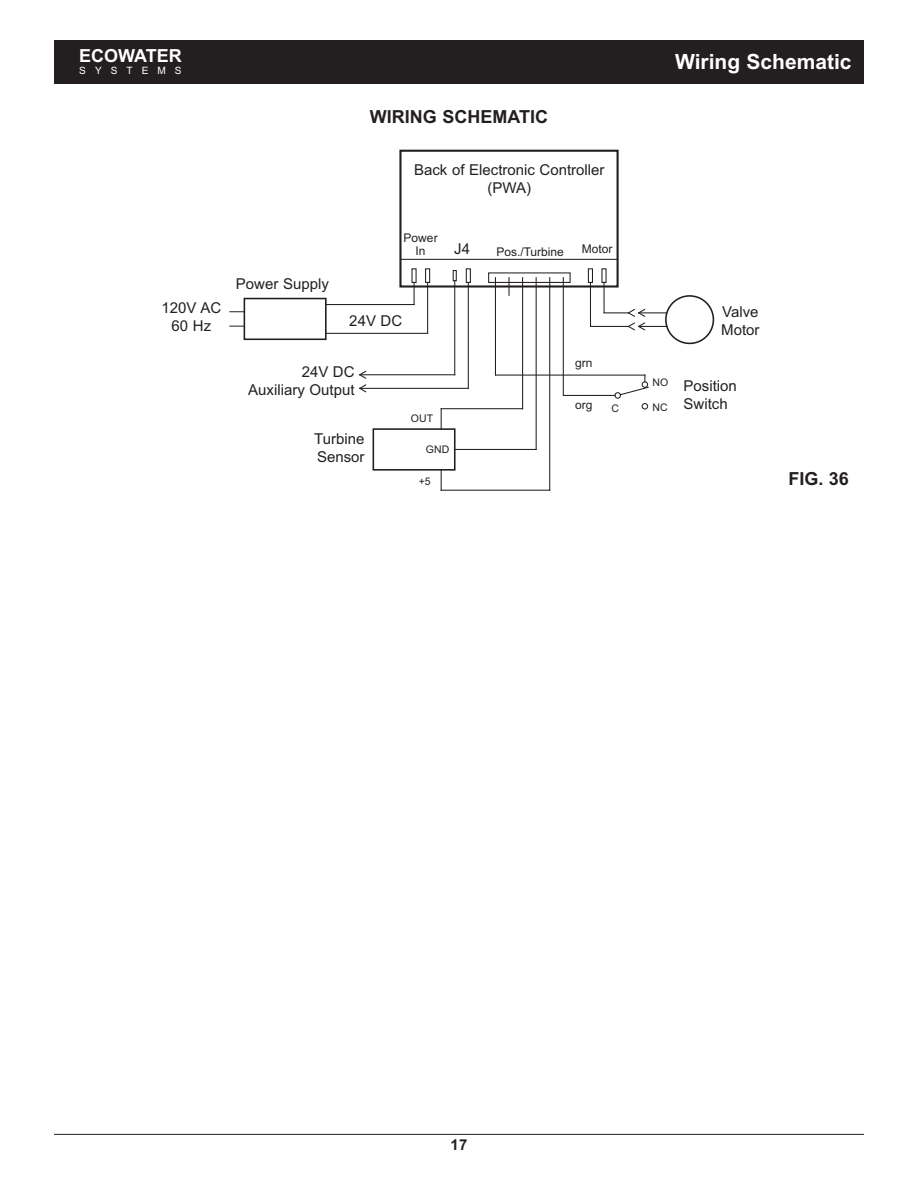
<style>
.page{position:relative;width:918px;height:1188px;background:#fff}
.page>*{position:absolute;margin:0;border:0;box-sizing:border-box;transform-origin:0 0}
.t1{font:700 21px "Arial";color:#fff}
.t2{font:700 18px "Arial";color:#231f20}
.t3{font:700 18px "Arial";color:#fff}
.t4{font:15px/18px "Arial";color:#231f20}
.t5{font:700 15px "Arial";color:#231f20}
.t6{font:12px/13.5px "Arial";color:#231f20;text-align:center}
.t7{font:10.5px "Arial";color:#231f20}
.t8{font:10.2px "Arial";letter-spacing:.89em;color:#fff}
</style>
<div class="page">
<hr style="left:54px;top:1134px;width:810px;height:1px;background:#231f20">
<div style="left:54px;top:40px;width:810px;height:44px;background:#231f20"></div>
<div style="left:588px;top:268px;width:5px;height:15px;border:1px solid #231f20"></div>
<div style="left:425px;top:268px;width:5px;height:15px;border:1px solid #231f20"></div>
<hr style="left:563px;top:278px;width:1px;height:117px;background:#231f20">
<hr style="left:549px;top:278px;width:1px;height:212px;background:#231f20">
<hr style="left:536px;top:278px;width:1px;height:171px;background:#231f20">
<hr style="left:522px;top:278px;width:1px;height:131px;background:#231f20">
<svg style="left:508px;top:278px;width:2px;height:17px"></svg>
<hr style="left:495px;top:278px;width:1px;height:97px;background:#231f20">
<div style="left:488px;top:272px;width:83px;height:11px;border:1px solid #231f20"></div>
<hr style="left:441px;top:490px;width:109px;height:1px;background:#231f20">
<hr style="left:441px;top:408px;width:82px;height:1px;background:#231f20">
<div style="left:373px;top:428px;width:83px;height:43px;border:2px solid #231f20"></div>
<svg style="left:441px;top:409px;width:1px;height:20px"></svg>
<hr style="left:455px;top:449px;width:81px;height:1px;background:#231f20">
<svg style="left:441px;top:470px;width:1px;height:20px"></svg>
<hr style="left:468px;top:282px;width:1px;height:106px;background:#231f20">
<hr style="left:454px;top:281px;width:1px;height:94px;background:#231f20">
<hr style="left:360px;top:374px;width:95px;height:1px;background:#231f20">
<hr style="left:360px;top:388px;width:108px;height:1px;background:#231f20">
<svg style="left:359px;top:370px;width:8px;height:23px"></svg>
<hr style="left:400px;top:259px;width:218px;height:1px;background:#231f20">
<div style="left:453px;top:270px;width:4px;height:11px;border:1px solid #231f20"></div>
<div style="left:399px;top:150px;width:220px;height:138px;border:2px solid #231f20"></div>
<div style="left:466px;top:268px;width:5px;height:15px;border:1px solid #231f20"></div>
<hr style="left:427px;top:282px;width:1px;height:51px;background:#231f20">
<hr style="left:326px;top:333px;width:102px;height:1px;background:#231f20">
<svg style="left:414px;top:283px;width:1px;height:22px"></svg>
<div style="left:244px;top:298px;width:83px;height:42px;border:2px solid #231f20"></div>
<hr style="left:326px;top:304px;width:88px;height:1px;background:#231f20">
<svg style="left:230px;top:311px;width:14px;height:1px"></svg>
<svg style="left:230px;top:326px;width:14px;height:1px"></svg>
<hr style="left:590px;top:282px;width:1px;height:44px;background:#231f20">
<hr style="left:604px;top:282px;width:1px;height:31px;background:#231f20">
<hr style="left:590px;top:326px;width:39px;height:1px;background:#231f20">
<svg style="left:604px;top:294px;width:110px;height:51px"></svg>
<hr style="left:563px;top:395px;width:52px;height:1px;background:#231f20">
<hr style="left:496px;top:375px;width:149px;height:1px;background:#231f20">
<svg style="left:614px;top:375px;width:35px;height:35px"></svg>
<p class="t3" style="left:79px;top:45px;width:104px">ECOWATER</p>
<p class="t8" style="left:79px;top:64px;width:104px">SYSTEMS</p>
<p class="t2" style="left:370px;top:106px;width:180px">WIRING SCHEMATIC</p>
<p class="t4" style="left:162px;top:299px;width:61px;text-align:center">120V AC<br>60 Hz</p>
<p class="t4" style="left:236px;top:274px;width:94px">Power Supply</p>
<p class="t4" style="left:414px;top:161px;width:192px;text-align:center">Back of Electronic Controller (PWA)</p>
<p class="t6" style="left:404px;top:231px;width:36px">Power<br>In</p>
<p class="t4" style="left:454px;top:239px;width:17px">J4</p>
<p class="t6" style="left:496px;top:245px;width:69px">Pos./Turbine</p>
<p class="t6" style="left:582px;top:242px;width:32px">Motor</p>
<p class="t4" style="left:349px;top:312px;width:54px">24V DC</p>
<p class="t4" style="left:248px;top:363px;width:108px;text-align:right">24V DC<br>Auxiliary Output</p>
<p class="t4" style="left:314px;top:429px;width:52px">Turbine<br>Sensor</p>
<p class="t7" style="left:411px;top:412px;width:24px">OUT</p>
<p class="t7" style="left:426px;top:443px;width:25px">GND</p>
<p class="t7" style="left:419px;top:475px;width:13px">+5</p>
<p class="t6" style="left:575px;top:356px;width:19px">grn</p>
<p class="t6" style="left:575px;top:398px;width:19px">org</p>
<p class="t7" style="left:612px;top:402px;width:9px">C</p>
<h1 class="t1" style="left:675px;top:49px;width:178px">Wiring Schematic</h1>
<p class="t4" style="left:721px;top:302px;width:40px">Valve<br>Motor</p>
<p class="t7" style="left:653px;top:376px;width:17px">NO</p>
<p class="t4" style="left:653px;top:377px;width:86px;text-indent:31px">Position<br><sub>NC</sub> Switch</p>
<p class="t2" style="left:788px;top:468px;width:62px">FIG. 36</p>
<p class="t5" style="left:451px;top:1136px;width:18px">17</p>
</div>
